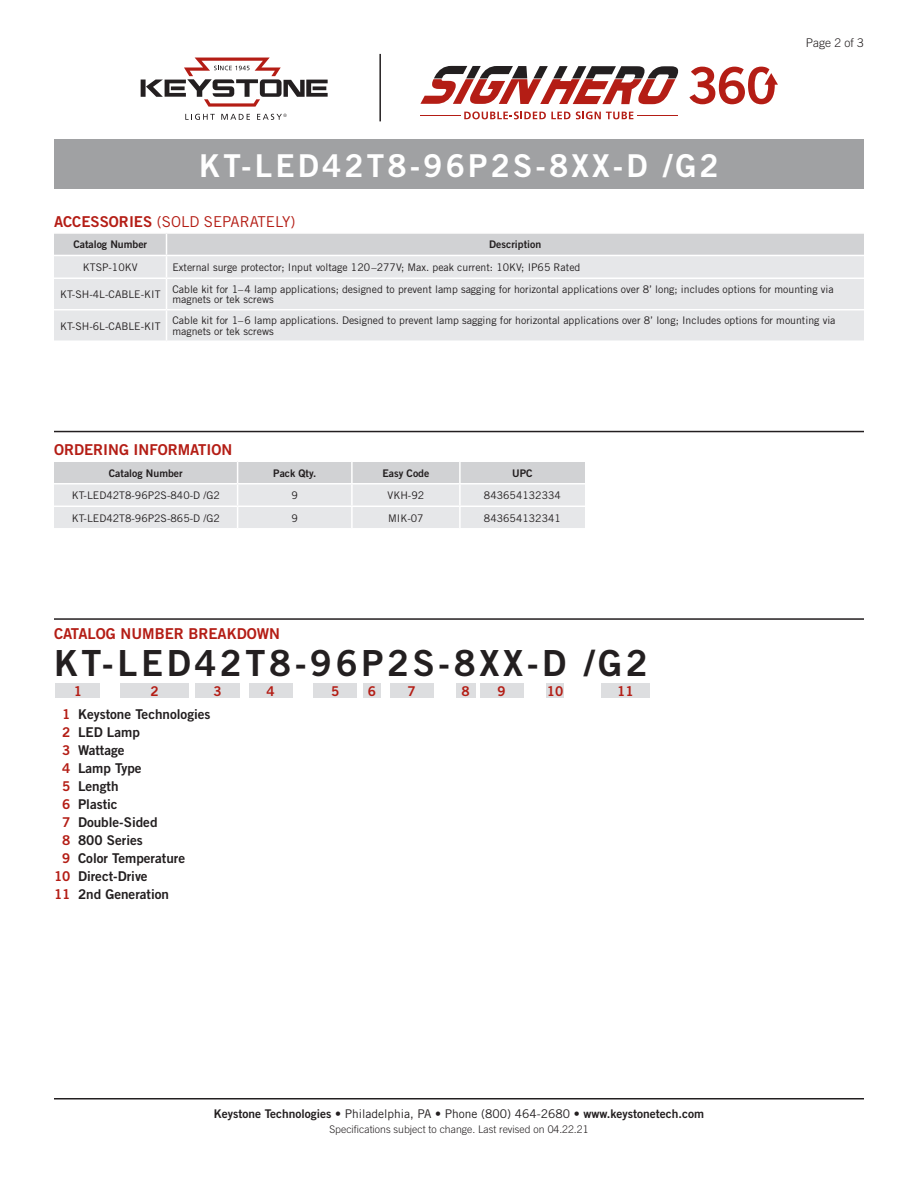
<style>
.page{position:relative;width:918px;height:1188px;background:#fff}
.page>*{position:absolute;margin:0;border:0;box-sizing:border-box;transform-origin:0 0}
.CatalogNumber{font:36px "Trade Gothic Bold Two";letter-spacing:.1em;color:#231f20}
.t1{font:31.5px "Trade Gothic Bold Two";letter-spacing:.1em;color:#fff}
.Heading_01{font:15px "Trade Gothic Bold Two";color:#b41d15}
.Heading_01-2{font:15px "Trade Gothic";color:#b41d15}
.Catalog_Key{font:13.5px "Trade Gothic Bold Two";color:#231f20}
.Catalog_BarNumber{font:13.5px "Trade Gothic Bold Two";color:#b41d15}
.t2{font:12px "Trade Gothic Bold Two";color:#231f20}
.Page{font:300 12px "Trade Gothic";color:#231f20}
.Table_Text_Left{font:10.5px/10.5px "Trade Gothic";color:#231f20}
.Table_Text{font:10.5px "Trade Gothic";color:#231f20}
.Table_Header{font:10.5px "Trade Gothic Bold Two";color:#231f20}
.Rev{font:300 10.5px "Trade Gothic";color:#231f20}
.s1{font-family:"Trade Gothic Bold Two"}
.s2{color:#b41d15}
.s3{font-family:"Trade Gothic"}
</style>
<div class="page">
<div style="left:54px;top:140px;width:810px;height:49px;background:#a0a1a3"></div>
<hr style="left:54px;top:1098px;width:810px;height:2px;background:#231f20">
<svg style="left:420px;top:66px;width:259px;height:38px"></svg>
<svg style="left:464px;top:112px;width:169px;height:7px"></svg>
<svg style="left:689px;top:67px;width:89px;height:37px"></svg>
<hr style="left:420px;top:115px;width:41px;height:1px;background:#b41d15">
<hr style="left:637px;top:115px;width:41px;height:1px;background:#b41d15">
<hr style="left:379px;top:54px;width:2px;height:67px;background:#231f20">
<svg style="left:141px;top:58px;width:187px;height:49px"></svg>
<svg style="left:185px;top:114px;width:30px;height:6px"></svg>
<svg style="left:221px;top:114px;width:29px;height:6px"></svg>
<svg style="left:257px;top:114px;width:30px;height:6px"></svg>
<div style="left:54px;top:279px;width:810px;height:61px;background:#e6e7e9"></div>
<svg style="left:54px;top:233px;width:810px;height:44px;background:#dddee0"></svg>
<hr style="left:166px;top:279px;width:1px;height:30px;background:#fff">
<hr style="left:54px;top:309px;width:112px;height:1px;background:#fff">
<hr style="left:166px;top:309px;width:698px;height:1px;background:#fff">
<hr style="left:166px;top:310px;width:1px;height:30px;background:#fff">
<svg style="left:54px;top:462px;width:531px;height:66px;background:#dfe0e2"></svg>
<hr style="left:351px;top:462px;width:2px;height:21px;background:#fff">
<hr style="left:459px;top:462px;width:2px;height:21px;background:#fff">
<hr style="left:238px;top:483px;width:114px;height:2px;background:#fff">
<hr style="left:352px;top:483px;width:108px;height:2px;background:#fff">
<hr style="left:351px;top:485px;width:2px;height:21px;background:#fff">
<hr style="left:460px;top:483px;width:125px;height:2px;background:#fff">
<hr style="left:459px;top:485px;width:2px;height:21px;background:#fff">
<hr style="left:238px;top:506px;width:114px;height:1px;background:#fff">
<hr style="left:352px;top:506px;width:108px;height:1px;background:#fff">
<hr style="left:351px;top:507px;width:2px;height:21px;background:#fff">
<hr style="left:460px;top:506px;width:125px;height:1px;background:#fff">
<hr style="left:459px;top:507px;width:2px;height:21px;background:#fff">
<hr style="left:54px;top:431px;width:810px;height:1px;background:#231f20">
<hr style="left:54px;top:618px;width:810px;height:2px;background:#231f20">
<div style="left:56px;top:683px;width:44px;height:15px;background:#dddee0"></div>
<div style="left:120px;top:683px;width:69px;height:15px;background:#dddee0"></div>
<div style="left:249px;top:683px;width:43px;height:15px;background:#dddee0"></div>
<div style="left:195px;top:683px;width:45px;height:15px;background:#dddee0"></div>
<div style="left:314px;top:683px;width:43px;height:15px;background:#dddee0"></div>
<div style="left:363px;top:683px;width:18px;height:15px;background:#dddee0"></div>
<div style="left:390px;top:683px;width:44px;height:15px;background:#dddee0"></div>
<div style="left:480px;top:683px;width:44px;height:15px;background:#dddee0"></div>
<div style="left:456px;top:683px;width:20px;height:15px;background:#dddee0"></div>
<div style="left:546px;top:683px;width:18px;height:15px;background:#dddee0"></div>
<div style="left:601px;top:683px;width:49px;height:15px;background:#dddee0"></div>
<p class="t1" style="left:199px;top:146px;width:521px">KT-LED42T8-96P2S-8XX-D /G2</p>
<p class="Page" style="left:806px;top:36px;width:60px">Page 2 of 3</p>
<p class="Heading_01-2" style="left:54px;top:212px;width:243px"><span class="s1">ACCESSORIES</span> (SOLD SEPARATELY)</p>
<p class="Table_Header" style="left:73px;top:238px;width:75px">Catalog Number</p>
<p class="Table_Header" style="left:489px;top:238px;width:53px">Description</p>
<p class="Table_Text" style="left:83px;top:261px;width:56px">KTSP-10KV</p>
<p class="Table_Text_Left" style="left:172px;top:262px;width:409px">External surge protector; Input voltage 120–277V; Max. peak current: 10KV; IP65 Rated</p>
<p class="Table_Text" style="left:60px;top:288px;width:102px">KT-SH-4L-CABLE-KIT</p>
<p class="Table_Text_Left" style="left:172px;top:284px;width:663px">Cable kit for 1–4 lamp applications; designed to prevent lamp sagging for horizontal applications over 8’ long; includes options for mounting via magnets or tek screws</p>
<p class="Table_Text" style="left:60px;top:319px;width:102px">KT-SH-6L-CABLE-KIT</p>
<p class="Table_Text_Left" style="left:172px;top:315px;width:665px">Cable kit for 1–6 lamp applications. Designed to prevent lamp sagging for horizontal applications over 8’ long; Includes options for mounting via magnets or tek screws</p>
<p class="Heading_01" style="left:54px;top:440px;width:180px">ORDERING INFORMATION</p>
<p class="Table_Header" style="left:109px;top:467px;width:75px">Catalog Number</p>
<p class="Table_Header" style="left:273px;top:467px;width:44px">Pack Qty.</p>
<p class="Table_Header" style="left:382px;top:467px;width:48px">Easy Code</p>
<p class="Table_Header" style="left:512px;top:467px;width:22px">UPC</p>
<p class="Table_Text" style="left:72px;top:489px;width:150px">KT-LED42T8-96P2S-840-D /G2</p>
<p class="Table_Text" style="left:292px;top:489px;width:8px">9</p>
<p class="Table_Text" style="left:388px;top:489px;width:38px">VKH-92</p>
<p class="Table_Text" style="left:484px;top:489px;width:78px">843654132334</p>
<p class="Table_Text" style="left:72px;top:512px;width:150px">KT-LED42T8-96P2S-865-D /G2</p>
<p class="Table_Text" style="left:292px;top:512px;width:8px">9</p>
<p class="Table_Text" style="left:388px;top:512px;width:37px">MIK-07</p>
<p class="Table_Text" style="left:484px;top:512px;width:78px">843654132341</p>
<p class="Heading_01" style="left:54px;top:625px;width:228px">CATALOG NUMBER BREAKDOWN</p>
<p class="CatalogNumber" style="left:54px;top:641px;width:595px">KT-LED42T8-96P2S-8XX-D /G2</p>
<p class="Catalog_BarNumber" style="left:74px;top:683px;width:10px">1</p>
<p class="Catalog_BarNumber" style="left:150px;top:683px;width:10px">2</p>
<p class="Catalog_BarNumber" style="left:213px;top:683px;width:10px">3</p>
<p class="Catalog_BarNumber" style="left:267px;top:683px;width:10px">4</p>
<p class="Catalog_BarNumber" style="left:331px;top:683px;width:10px">5</p>
<p class="Catalog_BarNumber" style="left:368px;top:683px;width:10px">6</p>
<p class="Catalog_BarNumber" style="left:408px;top:683px;width:10px">7</p>
<p class="Catalog_BarNumber" style="left:462px;top:683px;width:10px">8</p>
<p class="Catalog_BarNumber" style="left:498px;top:683px;width:10px">9</p>
<p class="Catalog_BarNumber" style="left:547px;top:683px;width:18px">10</p>
<p class="Catalog_Key" style="left:62px;top:706px;width:150px"><span class="s2">1</span> Keystone Technologies</p>
<p class="Catalog_Key" style="left:62px;top:724px;width:79px"><span class="s2">2</span> LED Lamp</p>
<p class="Catalog_Key" style="left:62px;top:742px;width:64px"><span class="s2">3</span> Wattage</p>
<p class="Catalog_Key" style="left:62px;top:760px;width:81px"><span class="s2">4</span> Lamp Type</p>
<p class="Catalog_Key" style="left:62px;top:778px;width:58px"><span class="s2">5</span> Length</p>
<p class="Catalog_Key" style="left:62px;top:796px;width:57px"><span class="s2">6</span> Plastic</p>
<p class="Catalog_Key" style="left:62px;top:814px;width:97px"><span class="s2">7</span> Double-Sided</p>
<p class="Catalog_Key" style="left:62px;top:832px;width:82px"><span class="s2">8</span> 800 Series</p>
<p class="Catalog_Key" style="left:62px;top:850px;width:124px"><span class="s2">9</span> Color Temperature</p>
<p class="Catalog_Key" style="left:54px;top:868px;width:95px"><span class="s2">10</span> Direct-Drive</p>
<p class="Catalog_Key" style="left:54px;top:886px;width:117px"><span class="s2">11</span> 2nd Generation</p>
<p class="Catalog_BarNumber" style="left:617px;top:683px;width:18px">11</p>
<p class="t2" style="left:214px;top:1106px;width:492px">Keystone Technologies <span class="s3">• Philadelphia, PA • Phone (800) 464-2680 •</span> www.keystonetech.com</p>
<p class="Rev" style="left:329px;top:1123px;width:261px">Specifications subject to change. Last revised on 04.22.21</p>
</div>
